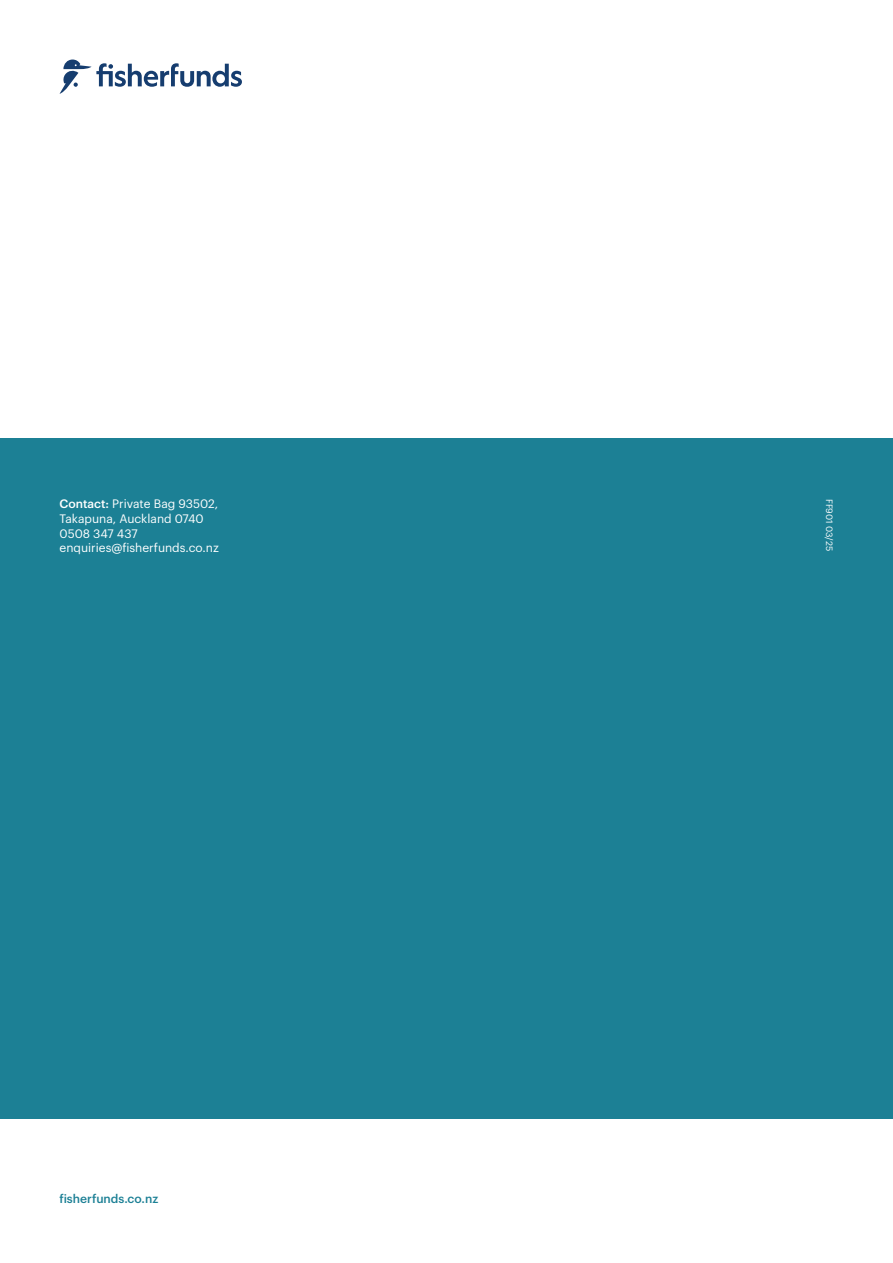
<style>
.page{position:relative;width:893px;height:1263px;background:#fff}
.page>*{position:absolute;margin:0;border:0;box-sizing:border-box;transform-origin:0 0}
.Body_8pt{font:12px/15px "Graphik";color:#fff}
.Body_8pt-2{font:500 12px "Graphik";color:#1c8095}
.Details_6pt{font:9px "Graphik";color:#fff}
.s1{font-weight:500}
</style>
<div class="page">
<div style="left:0;top:438px;width:893px;height:680px;background:#1c8095"></div>
<svg style="left:60px;top:60px;width:182px;height:34px"></svg>
<p class="Body_8pt" style="left:60px;top:496px;width:160px"><span class="s1">Contact:</span> Private Bag 93502,<br>Takapuna, Auckland 0740<br>0508 347 437</p>
<p class="Body_8pt" style="left:60px;top:539px;width:161px">enquiries@fisherfunds.co.nz</p>
<p class="Body_8pt-2" style="left:60px;top:1190px;width:100px">fisherfunds.co.nz</p>
<p class="Details_6pt" style="left:836px;top:499px;width:54px;rotate:90deg">FF901 03/25</p>
</div>
